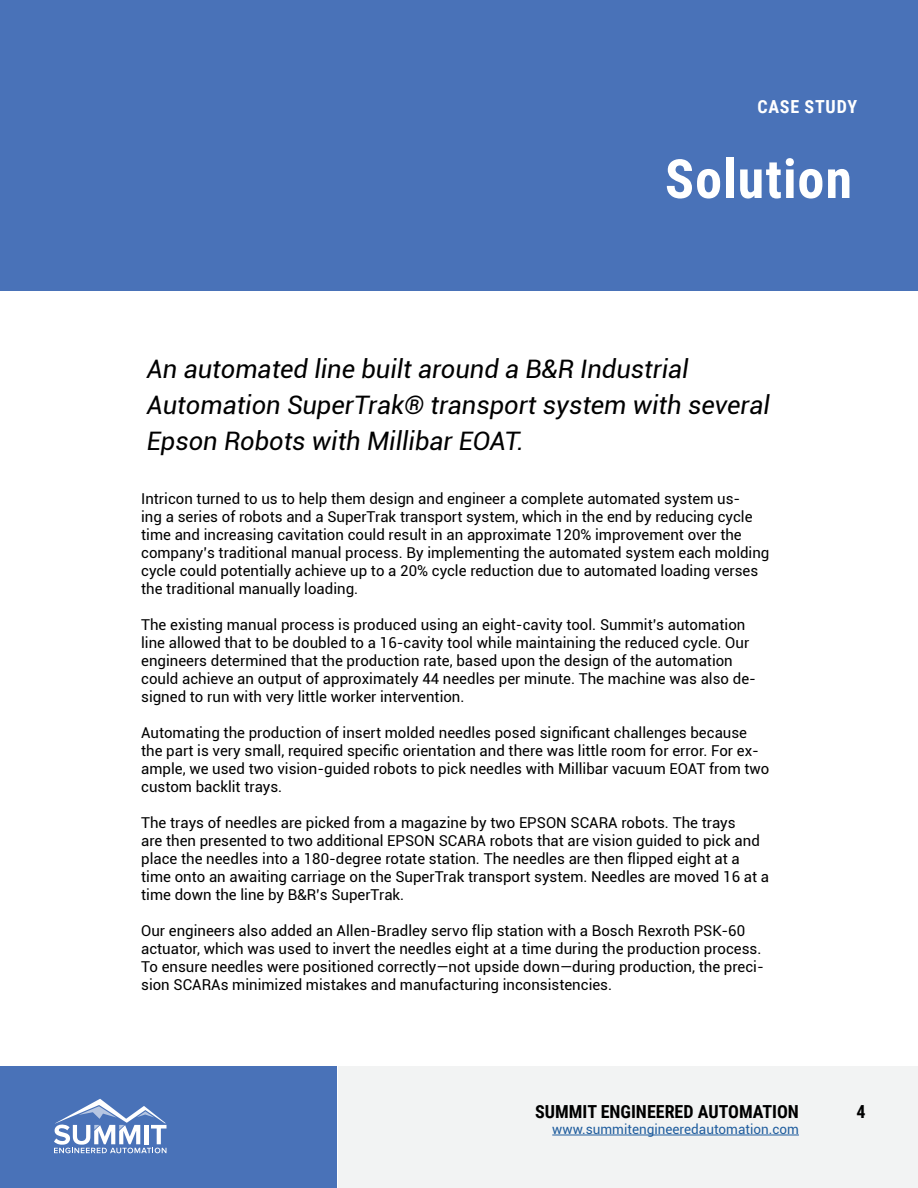
<style>
.page{position:relative;width:918px;height:1188px;background:#fff}
.page>*{position:absolute;margin:0;border:0;box-sizing:border-box;transform-origin:0 0}
.t1{font:700 54px "Roboto Condensed";letter-spacing:.02em;color:#fff}
.t2{font:italic 25.5px/36px "Roboto";color:#000}
.t3{font:700 18px "Roboto Condensed";color:#000}
.t4{font:700 18px "Roboto Condensed";letter-spacing:.045em;color:#fff}
.t5{font:15px/18px "Roboto";color:#000}
.t6{font:13.5px "Roboto";color:#215e9e}
</style>
<div class="page">
<div style="left:0;top:0;width:918px;height:291px;background:#4972b8"></div>
<div style="left:0;top:1066px;width:337px;height:122px;background:#4972b8"></div>
<div style="left:338px;top:1066px;width:580px;height:122px;background:#f2f3f3"></div>
<svg style="left:54px;top:1099px;width:112px;height:55px"></svg>
<hr style="left:552px;top:1135px;width:247px;height:1px;background:#215e9e">
<p class="t4" style="left:757px;top:94px;width:102px">CASE STUDY</p>
<h1 class="t1" style="left:665px;top:141px;width:189px">Solution</h1>
<h2 class="t2" style="left:147px;top:350px;width:625px">An automated line built around a B&amp;R Industrial<br>Automation SuperTrak® transport system with several<br>Epson Robots with Millibar EOAT.</h2>
<p class="t5" style="left:141px;top:489px;width:630px">Intricon turned to us to help them design and engineer a complete automated system us-<br>ing a series of robots and a SuperTrak transport system, which in the end by reducing cycle time and increasing cavitation could result in an approximate 120% improvement over the company’s traditional manual process. By implementing the automated system each molding cycle could potentially achieve up to a 20% cycle reduction due to automated loading verses the traditional manually loading.</p>
<p class="t5" style="left:141px;top:615px;width:616px">The existing manual process is produced using an eight-cavity tool. Summit’s automation line allowed that to be doubled to a 16-cavity tool while maintaining the reduced cycle. Our engineers determined that the production rate, based upon the design of the automation could achieve an output of approximately 44 needles per minute. The machine was also de&shy;signed to run with very little worker intervention.</p>
<p class="t5" style="left:141px;top:723px;width:630px">Automating the production of insert molded needles posed significant challenges because the part is very small, required specific orientation and there was little room for error. For ex&shy;ample, we used two vision-guided robots to pick needles with Millibar vacuum EOAT from two custom backlit trays.</p>
<p class="t5" style="left:141px;top:813px;width:629px">The trays of needles are picked from a magazine by two EPSON SCARA robots. The trays<br>are then presented to two additional EPSON SCARA robots that are vision guided to pick and place the needles into a 180-degree rotate station. The needles are then flipped eight at a time onto an awaiting carriage on the SuperTrak transport system. Needles are moved 16 at a time down the line by B&amp;R’s SuperTrak.</p>
<p class="t5" style="left:141px;top:921px;width:624px">Our engineers also added an Allen-Bradley servo flip station with a Bosch Rexroth PSK-60 actuator, which was used to invert the needles eight at a time during the production process.<br>To ensure needles were positioned correctly—not upside down—during production, the preci&shy;sion SCARAs minimized mistakes and manufacturing inconsistencies.</p>
<p class="t3" style="left:535px;top:1099px;width:265px">SUMMIT ENGINEERED AUTOMATION</p>
<p class="t3" style="left:856px;top:1099px;width:11px">4</p>
<p class="t6" style="left:552px;top:1120px;width:248px">www.summitengineeredautomation.com</p>
</div>
